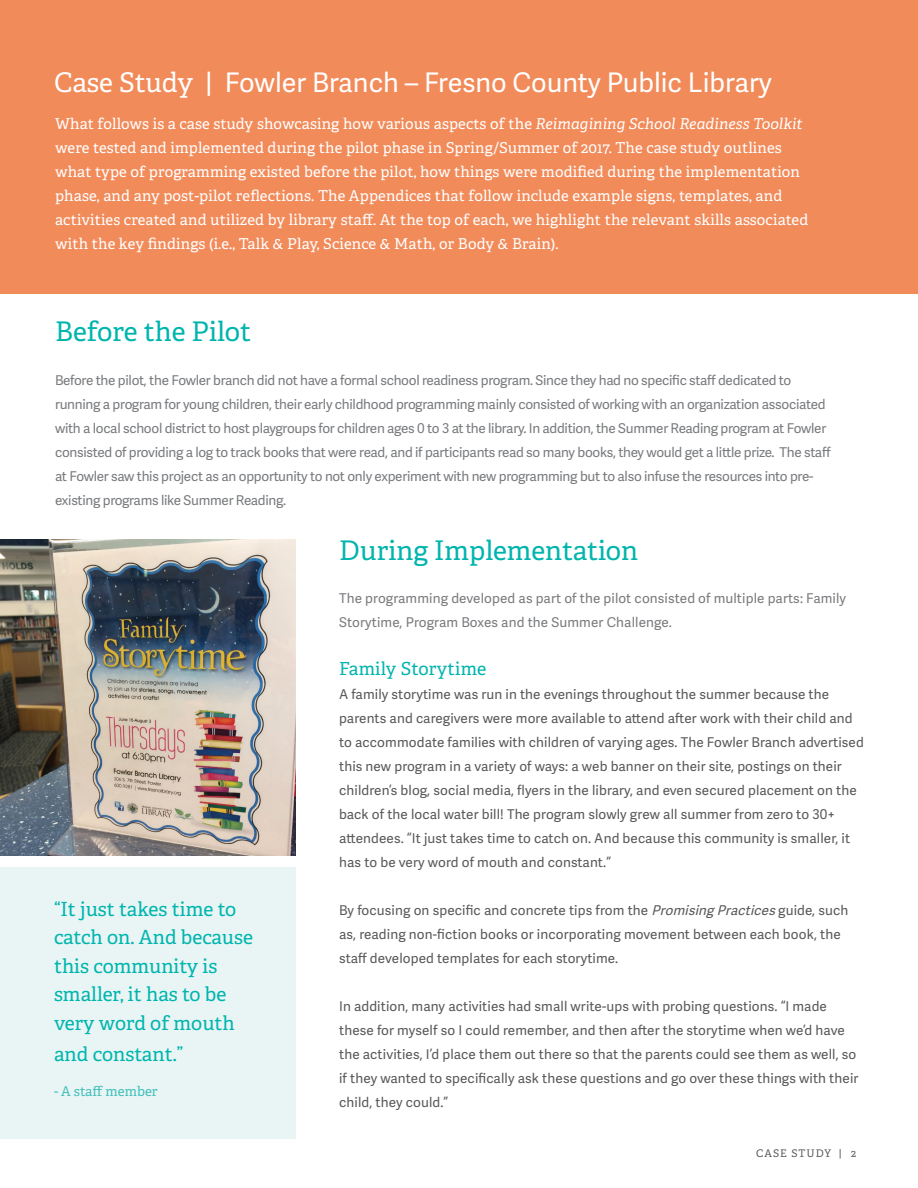
<style>
.page{position:relative;width:918px;height:1188px;background:#fff}
.page>*{position:absolute;margin:0;border:0;box-sizing:border-box;transform-origin:0 0}
.t1{font:27px "Adelle Sans";color:#fff}
.t2{font:27px "Adelle PE";color:#00b5ae}
.t3{font:19.5px/28.5px "Adelle PE";color:#00b5ae}
.t4{font:18px "Adelle PE";letter-spacing:.01em;color:#00b5ae}
.t5{font:15px/24px "Adelle PE";letter-spacing:.01em;color:#fff}
.t6{font:13.5px/24px "Adelle Sans";letter-spacing:.01em;color:#57585a}
.t7{font:13.5px/24px "Adelle Sans";letter-spacing:-.02em;color:#787a7d}
.t8{font:13.5px/24px "Adelle Sans";letter-spacing:.01em;color:#787a7d}
.t9{font:13.5px "Adelle PE";color:#45c0bb}
.t10{font:10.5px "Adelle PE";letter-spacing:.1em;color:#57585a}
.s1{font-family:"Adelle PE"}
.s2{font-style:italic}
</style>
<div class="page">
<div style="left:0;top:0;width:918px;height:294px;background:#f28b5a"></div>
<div style="left:0;top:867px;width:296px;height:271px;background:#e8f5f4"></div>
<img style="left:0;top:539px;width:296px;height:316px">
<p class="t1" style="left:54px;top:63px;width:720px"><span class="s1">Case Study |</span> Fowler Branch – Fresno County Public Library</p>
<p class="t5" style="left:55px;top:111px;width:755px">What follows is a case study showcasing how various aspects of the <span class="s2">Reimagining School Readiness Toolkit </span>were tested and implemented during the pilot phase in Spring/Summer of 2017. The case study outlines what type of programming existed before the pilot, how things were modified during the implementation phase, and any post-pilot reflections. The Appendices that follow include example signs, templates, and activities created and utilized by library staff. At the top of each, we highlight the relevant skills associated with the key findings (i.e., Talk &amp; Play, Science &amp; Math, or Body &amp; Brain).</p>
<p class="t2" style="left:55px;top:312px;width:198px">Before the Pilot</p>
<p class="t7" style="left:55px;top:367px;width:777px">Before the pilot, the Fowler branch did not have a formal school readiness program. Since they had no specific staff dedicated to running a program for young children, their early childhood programming mainly consisted of working with an organization associated with a local school district to host playgroups for children ages 0 to 3 at the library. In addition, the Summer Reading program at Fowler consisted of providing a log to track books that were read, and if participants read so many books, they would get a little prize. The staff at Fowler saw this project as an opportunity to not only experiment with new programming but to also infuse the resources into pre&shy;existing programs like Summer Reading.</p>
<p class="t3" style="left:54px;top:894px;width:201px">“It just takes time to catch on. And because this community is smaller, it has to be</p>
<p class="t3" style="left:54px;top:1008px;width:182px">very word of mouth</p>
<p class="t3" style="left:54px;top:1039px;width:131px">and constant.”</p>
<p class="t9" style="left:54px;top:1081px;width:105px">- A staff member</p>
<p class="t2" style="left:339px;top:530px;width:301px">During Implementation</p>
<p class="t8" style="left:339px;top:586px;width:509px">The programming developed as part of the pilot consisted of multiple parts: Family<br>Storytime, Program Boxes and the Summer Challenge.</p>
<p class="t4" style="left:339px;top:656px;width:149px">Family Storytime</p>
<p class="t6" style="left:339px;top:682px;width:526px">A family storytime was run in the evenings throughout the summer because the parents and caregivers were more available to attend after work with their child and to accommodate families with children of varying ages. The Fowler Branch advertised this new program in a variety of ways: a web banner on their site, postings on their children’s blog, social media, flyers in the library, and even secured placement on the back of the local water bill! The program slowly grew all summer from zero to 30+ attendees. “It just takes time to catch on. And because this community is smaller, it has to be very word of mouth and constant.”</p>
<p class="t6" style="left:339px;top:898px;width:511px">By focusing on specific and concrete tips from the <span class="s2">PromisingPractices</span>guide, such as, reading non-fiction books or incorporating movement between each book, the staff developed templates for each storytime.</p>
<p class="t6" style="left:339px;top:994px;width:521px">In addition, many activities had small write-ups with probing questions. “I made these for myself so I could remember, and then after the storytime when we’d have the activities, I’d place them out there so that the parents could see them as well, so if they wanted to specifically ask these questions and go over these things with their child, they could.”</p>
<p class="t10" style="left:756px;top:1146px;width:87px">CASE STUDY |</p>
<p class="t10" style="left:851px;top:1146px;width:7px">2</p>
</div>
